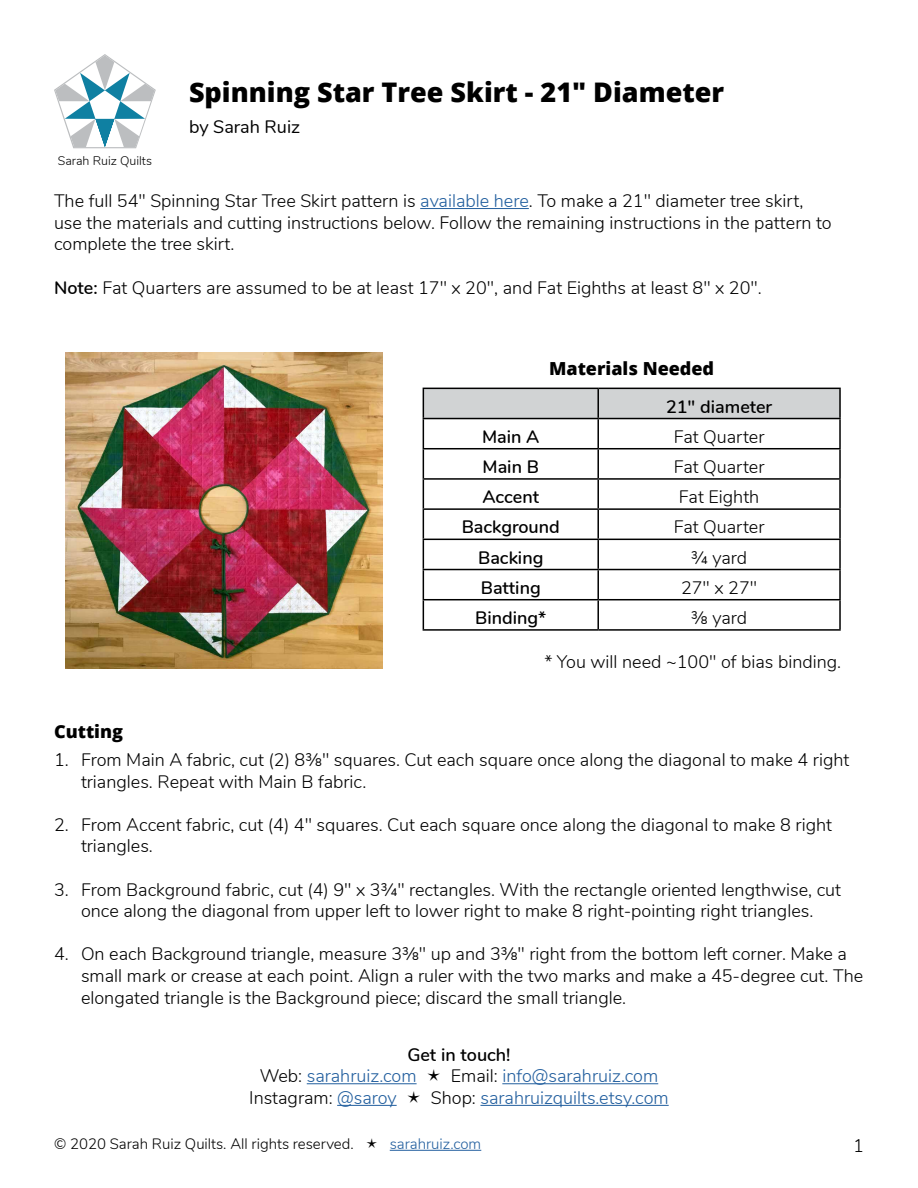
<style>
.page{position:relative;width:918px;height:1188px;background:#fff}
.page>*{position:absolute;margin:0;border:0;box-sizing:border-box;transform-origin:0 0}
.t1{font:800 27px "Open Sans";color:#000}
.t2{font:300 18px/21.6px "Nunito";color:#000}
.t3{font:300 18px/21.6px "Nunito";color:#215e9e}
.t4{font:600 18px "Nunito";color:#000}
.t5{font:800 18px "Open Sans";color:#000}
.t6{font:18px "Nunito";color:#000}
.t7{font:300 15px "Nunito";color:#000}
.t8{font:300 15px "Nunito";color:#215e9e}
.t9{font:300 12.45px "Nunito";color:#000}
.s1{color:#215e9e}
.s2{font-weight:600}
.s3{font-weight:600;color:#000}
.s4{color:#000}
</style>
<div class="page">
<hr style="left:390px;top:1150px;width:91px;height:1px;background:#215e9e">
<hr style="left:839px;top:419px;width:2px;height:29px;background:#000">
<hr style="left:598px;top:448px;width:243px;height:1px;background:#000">
<hr style="left:839px;top:449px;width:2px;height:29px;background:#000">
<hr style="left:598px;top:478px;width:243px;height:2px;background:#000">
<hr style="left:839px;top:480px;width:2px;height:28px;background:#000">
<hr style="left:598px;top:508px;width:243px;height:2px;background:#000">
<hr style="left:839px;top:510px;width:2px;height:29px;background:#000">
<hr style="left:598px;top:539px;width:243px;height:1px;background:#000">
<hr style="left:839px;top:540px;width:2px;height:29px;background:#000">
<hr style="left:598px;top:569px;width:243px;height:1px;background:#000">
<hr style="left:839px;top:570px;width:2px;height:29px;background:#000">
<hr style="left:598px;top:599px;width:243px;height:1px;background:#000">
<hr style="left:839px;top:600px;width:2px;height:29px;background:#000">
<hr style="left:423px;top:629px;width:175px;height:2px;background:#000">
<hr style="left:598px;top:629px;width:243px;height:2px;background:#000">
<svg style="left:423px;top:388px;width:417px;height:241px"></svg>
<hr style="left:598px;top:388px;width:243px;height:1px;background:#000">
<hr style="left:597px;top:389px;width:2px;height:29px;background:#000">
<hr style="left:839px;top:389px;width:2px;height:29px;background:#000">
<hr style="left:423px;top:418px;width:175px;height:1px;background:#000">
<hr style="left:598px;top:418px;width:243px;height:1px;background:#000">
<hr style="left:307px;top:1083px;width:110px;height:1px;background:#215e9e">
<hr style="left:502px;top:1083px;width:156px;height:1px;background:#215e9e">
<hr style="left:337px;top:1105px;width:60px;height:1px;background:#215e9e">
<hr style="left:480px;top:1105px;width:189px;height:1px;background:#215e9e">
<img style="left:66px;top:352px;width:316px;height:317px">
<svg style="left:54px;top:54px;width:102px;height:94px"></svg>
<hr style="left:420px;top:208px;width:109px;height:1px;background:#215e9e">
<h1 class="t1" style="left:189px;top:71px;width:537px">Spinning Star Tree Skirt - 21" Diameter</h1>
<p class="t6" style="left:189px;top:114px;width:113px">by Sarah Ruiz</p>
<p class="t9" style="left:58px;top:152px;width:96px">Sarah Ruiz Quilts</p>
<p class="t2" style="left:54px;top:189px;width:779px">The full 54" Spinning Star Tree Skirt pattern is <span class="s1">available here</span>. To make a 21" diameter tree skirt, use the materials and cutting instructions below. Follow the remaining instructions in the pattern to complete the tree skirt.</p>
<p class="t2" style="left:54px;top:276px;width:709px"><span class="s2">Note:</span> Fat Quarters are assumed to be at least 17" x 20", and Fat Eighths at least 8" x 20".</p>
<p class="t5" style="left:549px;top:355px;width:167px">Materials Needed</p>
<p class="t4" style="left:666px;top:393px;width:108px">21" diameter</p>
<p class="t4" style="left:482px;top:423px;width:59px">Main A</p>
<p class="t2" style="left:674px;top:425px;width:92px">Fat Quarter</p>
<p class="t4" style="left:483px;top:453px;width:58px">Main B</p>
<p class="t2" style="left:674px;top:455px;width:92px">Fat Quarter</p>
<p class="t4" style="left:482px;top:484px;width:58px">Accent</p>
<p class="t2" style="left:679px;top:485px;width:82px">Fat Eighth</p>
<p class="t4" style="left:462px;top:514px;width:100px">Background</p>
<p class="t2" style="left:674px;top:515px;width:92px">Fat Quarter</p>
<p class="t4" style="left:478px;top:544px;width:67px">Backing</p>
<p class="t2" style="left:691px;top:546px;width:57px">¾ yard</p>
<p class="t4" style="left:481px;top:574px;width:61px">Batting</p>
<p class="t2" style="left:681px;top:576px;width:78px">27" x 27"</p>
<p class="t4" style="left:475px;top:604px;width:73px">Binding*</p>
<p class="t2" style="left:691px;top:606px;width:57px">3⁄8 yard</p>
<p class="t2" style="left:544px;top:650px;width:298px">* You will need ~100" of bias binding.</p>
<p class="t5" style="left:54px;top:718px;width:71px">Cutting</p>
<p class="t2" style="left:81px;top:748px;width:770px;text-indent:-27px">1. From Main A fabric, cut (2) 83⁄8" squares. Cut each square once along the diagonal to make 4 right triangles. Repeat with Main B fabric.</p>
<p class="t2" style="left:81px;top:813px;width:753px;text-indent:-27px">2. From Accent fabric, cut (4) 4" squares. Cut each square once along the diagonal to make 8 right triangles.</p>
<p class="t2" style="left:54px;top:878px;width:789px;text-align:center">3. From Background fabric, cut (4) 9" x 3¾" rectangles. With the rectangle oriented lengthwise, cut once along the diagonal from upper left to lower right to make 8 right-pointing right triangles.</p>
<p class="t2" style="left:81px;top:942px;width:784px;text-indent:-27px">4. On each Background triangle, measure 33⁄8" up and 33⁄8" right from the bottom left corner. Make a small mark or crease at each point. Align a ruler with the two marks and make a 45-degree cut. The elongated triangle is the Background piece; discard the small triangle.</p>
<p class="t3" style="left:260px;top:1043px;width:252px;text-indent:148px"><span class="s3">Get in touch!<br></span><span class="s4">Web:</span> sarahruiz.com</p>
<p class="t3" style="left:451px;top:1064px;width:209px"><span class="s4">Email:</span> info@sarahruiz.com</p>
<p class="t2" style="left:249px;top:1086px;width:149px">Instagram: <span class="s1">@saroy</span></p>
<p class="t3" style="left:431px;top:1086px;width:239px"><span class="s4">Shop:</span> sarahruizquilts.etsy.com</p>
<p class="t7" style="left:54px;top:1133px;width:301px">© 2020 Sarah Ruiz Quilts. All rights reserved.</p>
<p class="t8" style="left:390px;top:1133px;width:93px">sarahruiz.com</p>
<p class="t2" style="left:853px;top:1134px;width:12px">1</p>
</div>
